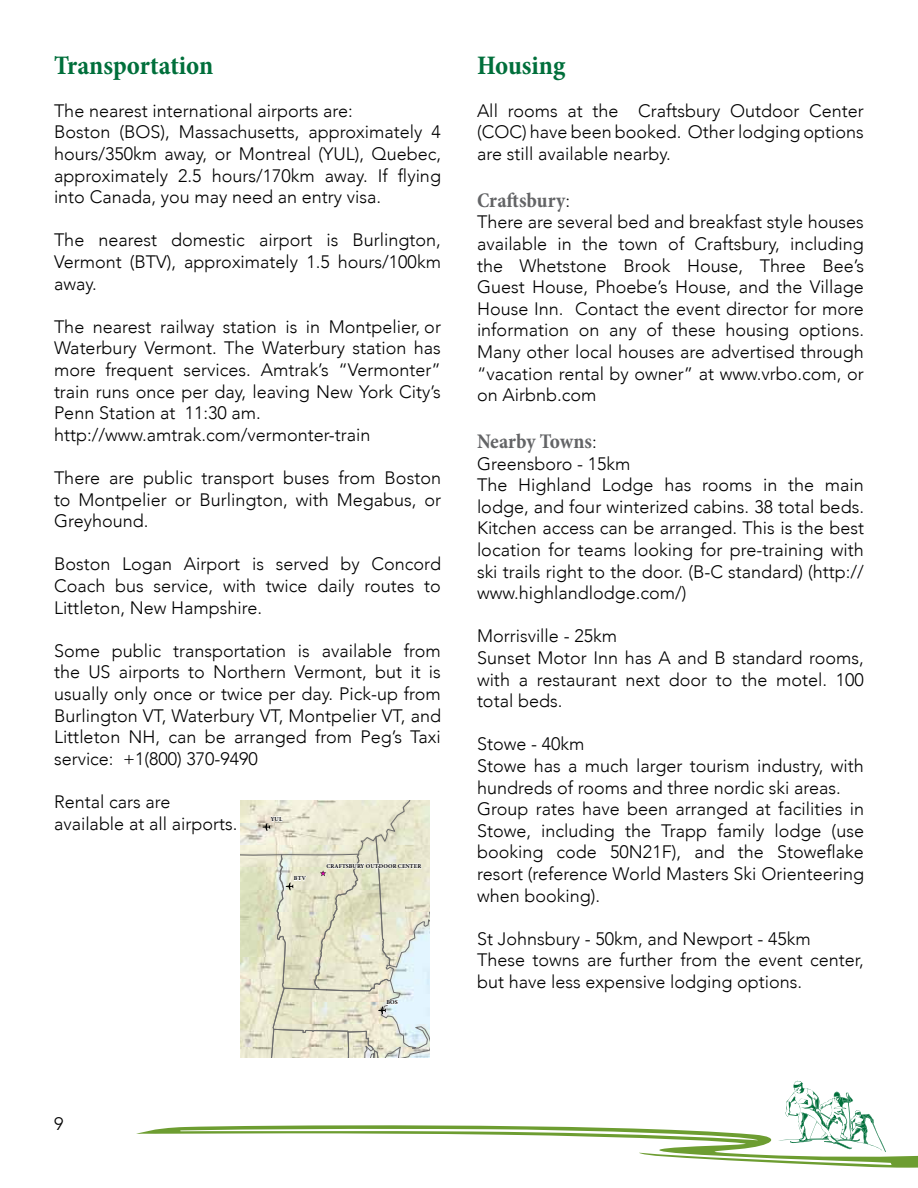
<style>
.page{position:relative;width:918px;height:1188px;background:#fff}
.page>*{position:absolute;margin:0;border:0;box-sizing:border-box;transform-origin:0 0}
.t1{font:700 condensed 27px "Minion Pro";letter-spacing:-.005em;color:#006f3b}
.t2{font:700 condensed 21px "Minion Pro";color:#636466}
.t3{font:300 18px/21.6px "Avenir";color:#000}
.t4{font:700 6px "Minion Pro";letter-spacing:.01em;color:#000}
.s1{font-family:"Avenir";font-weight:300;font-stretch:normal;font-size:18px;color:#000}
</style>
<div class="page">
<svg style="left:136px;top:1081px;width:782px;height:87px"></svg>
<svg style="left:241px;top:801px;width:189px;height:256px;background:#e1e1cb"></svg>
<h1 class="t1" style="left:54px;top:46px;width:161px">Transportation</h1>
<p class="t3" style="left:54px;top:100px;width:389px">The nearest international airports are:<br>Boston (BOS), Massachusetts, approximately 4 hours/350km away, or Montreal (YUL), Quebec, approximately 2.5 hours/170km away. If flying into Canada, you may need an entry visa.</p>
<p class="t3" style="left:54px;top:229px;width:389px;text-align:justify">The nearest domestic airport is Burlington, Vermont (BTV), approximately 1.5 hours/100km away.</p>
<p class="t3" style="left:54px;top:316px;width:389px">The nearest railway station is in Montpelier, or Waterbury Vermont. The Waterbury station has more frequent services. Amtrak’s “Vermonter” train runs once per day, leaving New York City’s Penn Station at 11:30 am. http://www.amtrak.com/vermonter-train</p>
<p class="t3" style="left:54px;top:467px;width:389px;text-align:justify">There are public transport buses from Boston to Montpelier or Burlington, with Megabus, or Greyhound.</p>
<p class="t3" style="left:54px;top:553px;width:388px;text-align:justify">Boston Logan Airport is served by Concord Coach bus service, with twice daily routes to Littleton, New Hampshire.</p>
<p class="t3" style="left:54px;top:640px;width:389px;text-align:justify">Some public transportation is available from the US airports to Northern Vermont, but it is usually only once or twice per day. Pick-up from Burlington VT, Waterbury VT, Montpelier VT, and Littleton NH, can be arranged from Peg’s Taxi service: +1(800) 370-9490</p>
<p class="t3" style="left:54px;top:791px;width:185px">Rental cars are available at all airports.</p>
<p class="t4" style="left:271px;top:815px;width:13px">YUL</p>
<p class="t4" style="left:294px;top:874px;width:13px">BTV</p>
<p class="t4" style="left:326px;top:862px;width:96px">CRAFTSBURY OUTDOOR CENTER</p>
<p class="t4" style="left:386px;top:998px;width:13px">BOS</p>
<h1 class="t1" style="left:477px;top:46px;width:90px">Housing</h1>
<p class="t3" style="left:477px;top:100px;width:388px;text-align:justify">All rooms at the Craftsbury Outdoor Center (COC) have been booked. Other lodging options are still available nearby.</p>
<p class="t2" style="left:477px;top:186px;width:95px">Craftsbury<span class="s1">:</span></p>
<p class="t3" style="left:477px;top:211px;width:389px;text-align:justify">There are several bed and breakfast style houses available in the town of Craftsbury, including the Whetstone Brook House, Three Bee’s Guest House, Phoebe’s House, and the Village House Inn. Contact the event director for more information on any of these housing options.<br>Many other local houses are advertised through “vacation rental by owner” at www.vrbo.com, or on Airbnb.com</p>
<p class="t2" style="left:477px;top:427px;width:121px">Nearby Towns<span class="s1">:</span></p>
<p class="t3" style="left:477px;top:453px;width:389px">Greensboro - 15km<br>The Highland Lodge has rooms in the main lodge, and four winterized cabins. 38 total beds.<br>Kitchen access can be arranged. This is the best location for teams looking for pre-training with ski trails right to the door. (B-C standard) (http:// www.highlandlodge.com/)</p>
<p class="t3" style="left:477px;top:625px;width:388px">Morrisville - 25km<br>Sunset Motor Inn has A and B standard rooms, with a restaurant next door to the motel. 100 total beds.</p>
<p class="t3" style="left:477px;top:733px;width:389px">Stowe - 40km<br>Stowe has a much larger tourism industry, with hundreds of rooms and three nordic ski areas.<br>Group rates have been arranged at facilities in Stowe, including the Trapp family lodge (use booking code 50N21F), and the Stoweflake resort (reference World Masters Ski Orienteering when booking).</p>
<p class="t3" style="left:477px;top:928px;width:388px">St Johnsbury - 50km, and Newport - 45km<br>These towns are further from the event center, but have less expensive lodging options.</p>
<p class="t3" style="left:54px;top:1113px;width:11px">9</p>
</div>
